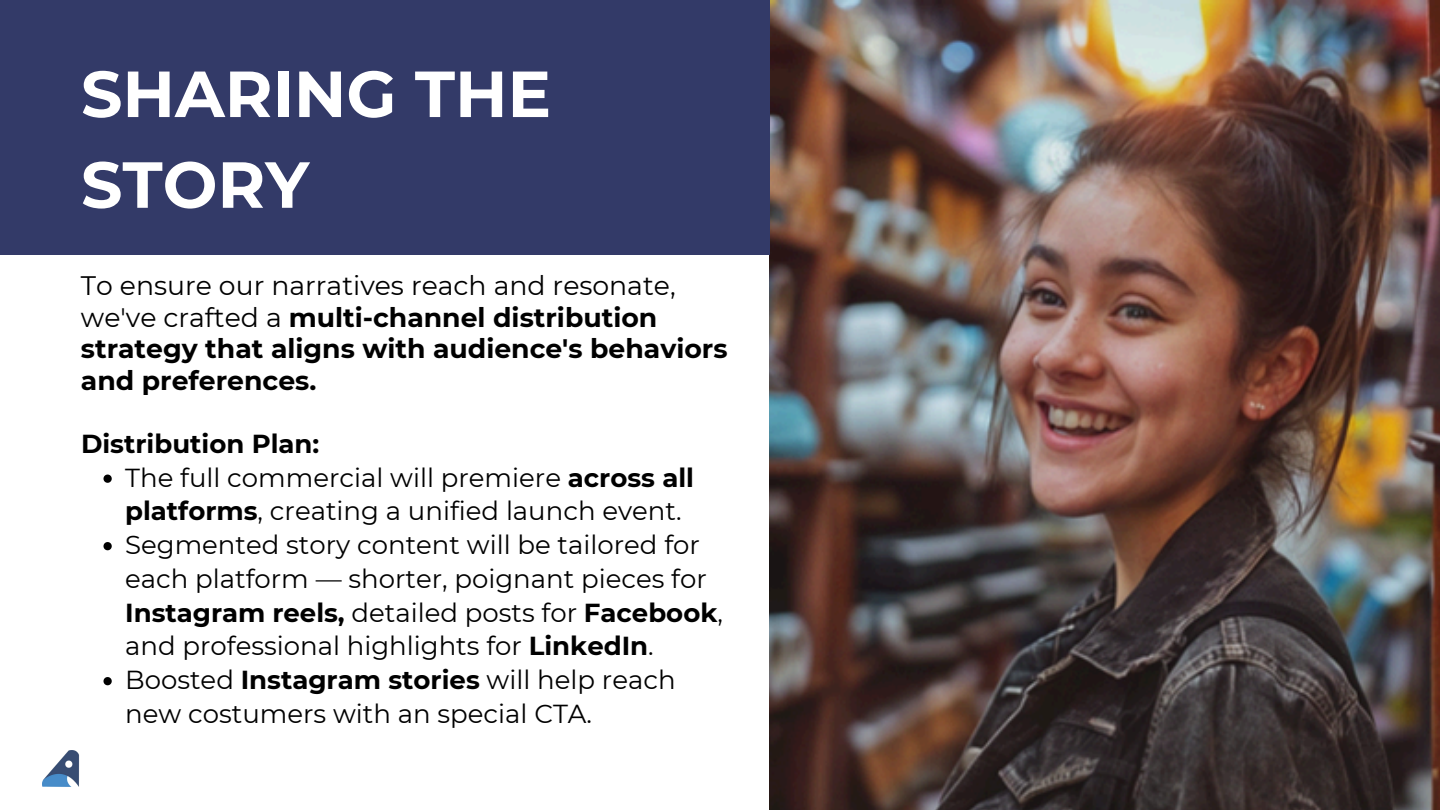
<style>
.page{position:relative;width:1440px;height:810px;background:#fff}
.page>*{position:absolute;margin:0;border:0;box-sizing:border-box;transform-origin:0 0}
.t1{font:700 65px/90.8px "Montserrat";color:#fff}
.t2{font:700 26.7px/31.5px "Montserrat";color:#000}
.t3{font:26px/33.8px "Montserrat";color:#000}
.t4{font:700 26px "Montserrat";color:#000}
.s1{font-weight:400}
.s2{font-weight:700}
</style>
<div class="page">
<img style="left:769px;top:0;width:671px;height:810px">
<div style="left:0;top:0;width:769px;height:254px;background:#333a68"></div>
<img style="left:43px;top:750px;width:37px;height:37px">
<svg style="left:104px;top:475px;width:8px;height:8px"></svg>
<svg style="left:104px;top:542px;width:8px;height:8px"></svg>
<svg style="left:104px;top:677px;width:8px;height:8px"></svg>
<p class="t1" style="left:81px;top:48px;width:472px">SHARING THE<br>STORY</p>
<p class="t2" style="left:81px;top:270px;width:648px"><span class="s1">To ensure our narratives reach and resonate, we've crafted a</span> multi-channel distribution strategy that aligns with audience's behaviors and preferences.</p>
<h2 class="t4" style="left:81px;top:428px;width:240px">Distribution Plan:</h2>
<p class="t3" style="left:125px;top:460px;width:570px">The full commercial will premiere <span class="s2">across all platforms</span>, creating a unified launch event.</p>
<p class="t3" style="left:125px;top:528px;width:599px">Segmented story content will be tailored for each platform — shorter, poignant pieces for <span class="s2">Instagram reels,</span> detailed posts for <span class="s2">Facebook</span>, and professional highlights for <span class="s2">LinkedIn</span>.</p>
<p class="t3" style="left:125px;top:663px;width:552px">Boosted <span class="s2">Instagram stories</span> will help reach new costumers with an special CTA.</p>
</div>
